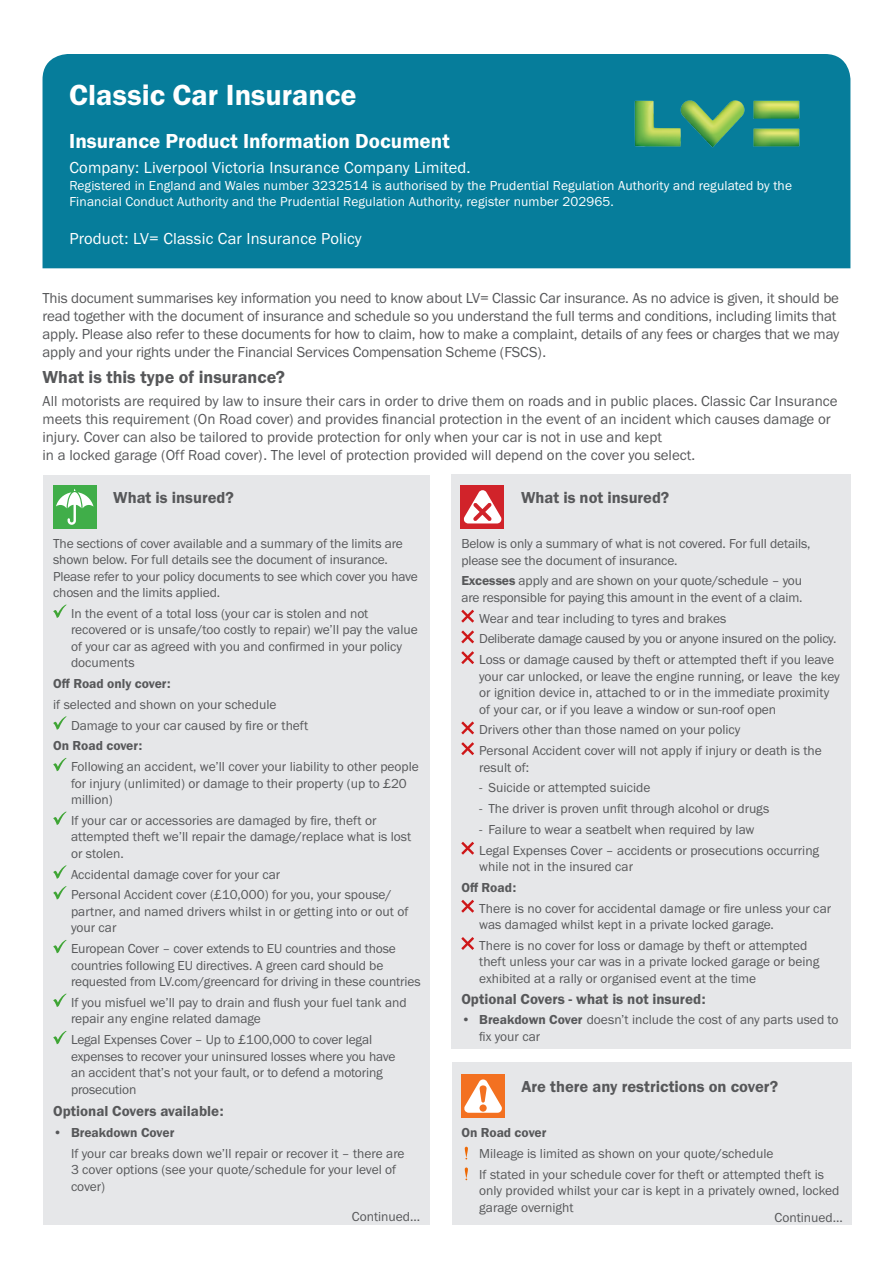
<style>
.page{position:relative;width:893px;height:1263px;background:#fff}
.page>*{position:absolute;margin:0;border:0;box-sizing:border-box;transform-origin:0 0}
.t1{font:30.15px "Franklin Gothic URW Dem";color:#fff}
.t2{font:21px "Franklin Gothic URW Dem";color:#fff}
.t3{font:18px "Franklin Gothic URW Dem";color:#57585a}
.t4{font:16.5px "Franklin Gothic URW Boo";letter-spacing:.01em;color:#fff}
.t5{font:16.5px "Franklin Gothic URW Dem";color:#57585a}
.t6{font:15px/18px "Franklin Gothic URW Boo";letter-spacing:-.01em;color:#57585a}
.t7{font:15px "Franklin Gothic URW Dem";color:#57585a}
.t8{font:13.5px/16.5px "Franklin Gothic URW Boo";letter-spacing:-.005em;color:#57585a}
.t9{font:13.5px/16.2px "Franklin Gothic URW Boo";letter-spacing:.01em;color:#fff}
.t10{font:13.5px "Franklin Gothic URW Dem";color:#57585a}
.s1{font-family:"Franklin Gothic URW Dem"}
</style>
<div class="page">
<div style="left:43px;top:54px;width:807px;height:214px;background:#067d9b"></div>
<div style="left:43px;top:475px;width:386px;height:749px;background:#e6e7e9"></div>
<div style="left:53px;top:485px;width:43px;height:43px;background:#40ae49"></div>
<svg style="left:56px;top:489px;width:38px;height:36px"></svg>
<svg style="left:53px;top:604px;width:14px;height:14px"></svg>
<svg style="left:53px;top:716px;width:14px;height:14px"></svg>
<svg style="left:53px;top:758px;width:14px;height:13px"></svg>
<svg style="left:53px;top:811px;width:14px;height:14px"></svg>
<svg style="left:53px;top:865px;width:14px;height:14px"></svg>
<svg style="left:53px;top:886px;width:14px;height:13px"></svg>
<svg style="left:53px;top:940px;width:14px;height:13px"></svg>
<svg style="left:53px;top:993px;width:14px;height:14px"></svg>
<svg style="left:53px;top:1031px;width:14px;height:13px"></svg>
<div style="left:451px;top:475px;width:399px;height:574px;background:#e6e7e9"></div>
<div style="left:461px;top:485px;width:43px;height:43px;background:#d1232a"></div>
<svg style="left:464px;top:490px;width:37px;height:33px"></svg>
<svg style="left:461px;top:610px;width:13px;height:13px"></svg>
<svg style="left:461px;top:630px;width:13px;height:13px"></svg>
<svg style="left:461px;top:651px;width:13px;height:13px"></svg>
<svg style="left:461px;top:721px;width:13px;height:13px"></svg>
<svg style="left:461px;top:742px;width:13px;height:13px"></svg>
<svg style="left:461px;top:842px;width:13px;height:13px"></svg>
<svg style="left:461px;top:900px;width:13px;height:13px"></svg>
<svg style="left:461px;top:937px;width:13px;height:13px"></svg>
<div style="left:452px;top:1062px;width:400px;height:162px;background:#e6e7e9"></div>
<div style="left:461px;top:1074px;width:43px;height:43px;background:#f37121"></div>
<svg style="left:464px;top:1079px;width:38px;height:34px"></svg>
<svg style="left:465px;top:1147px;width:3px;height:12px"></svg>
<svg style="left:465px;top:1167px;width:3px;height:13px"></svg>
<img style="left:589px;top:56px;width:255px;height:136px">
<p class="t1" style="left:69px;top:77px;width:289px">Classic Car Insurance</p>
<p class="t2" style="left:69px;top:128px;width:382px">Insurance Product Information Document</p>
<p class="t4" style="left:69px;top:158px;width:403px">Company: Liverpool Victoria Insurance Company Limited.</p>
<p class="t9" style="left:69px;top:177px;width:724px">Registered in England and Wales number 3232514 is authorised by the Prudential Regulation Authority and regulated by the<br>Financial Conduct Authority and the Prudential Regulation Authority, register number 202965.</p>
<p class="t4" style="left:69px;top:228px;width:294px">Product: LV= Classic Car Insurance Policy</p>
<p class="t6" style="left:43px;top:289px;width:798px">This document summarises key information you need to know about LV= Classic Car insurance. As no advice is given, it should be read together with the document of insurance and schedule so you understand the full terms and conditions, including limits that apply. Please also refer to these documents for how to claim, how to make a complaint, details of any fees or charges that we may apply and your rights under the Financial Services Compensation Scheme (FSCS).</p>
<p class="t3" style="left:43px;top:366px;width:244px">What is this type of insurance?</p>
<p class="t6" style="left:43px;top:391px;width:797px">All motorists are required by law to insure their cars in order to drive them on roads and in public places. Classic Car Insurance meets this requirement (On Road cover) and provides financial protection in the event of an incident which causes damage or injury. Cover can also be tailored to provide protection for only when your car is not in use and kept<br>in a locked garage (Off Road cover). The level of protection provided will depend on the cover you select.</p>
<p class="t5" style="left:113px;top:487px;width:122px">What is insured?</p>
<p class="t5" style="left:521px;top:487px;width:150px">What is not insured?</p>
<p class="t8" style="left:461px;top:535px;width:351px">Below is only a summary of what is not covered. For full details, please see the document of insurance.</p>
<p class="t8" style="left:461px;top:572px;width:343px"><span class="s1">Excesses</span> apply and are shown on your quote/schedule – you are responsible for paying this amount in the event of a claim.</p>
<p class="t8" style="left:479px;top:609px;width:249px">Wear and tear including to tyres and brakes</p>
<p class="t8" style="left:479px;top:630px;width:359px">Deliberate damage caused by you or anyone insured on the policy.</p>
<p class="t8" style="left:479px;top:651px;width:362px">Loss or damage caused by theft or attempted theft if you leave your car unlocked, or leave the engine running, or leave the key or ignition device in, attached to or in the immediate proximity of your car, or if you leave a window or sun-roof open</p>
<p class="t8" style="left:479px;top:721px;width:263px">Drivers other than those named on your policy</p>
<p class="t8" style="left:479px;top:742px;width:344px">Personal Accident cover will not apply if injury or death is the result of:</p>
<p class="t8" style="left:479px;top:779px;width:173px">- Suicide or attempted suicide</p>
<p class="t8" style="left:479px;top:800px;width:292px">- The driver is proven unfit through alcohol or drugs</p>
<p class="t8" style="left:479px;top:821px;width:277px">- Failure to wear a seatbelt when required by law</p>
<p class="t8" style="left:479px;top:841px;width:341px">Legal Expenses Cover – accidents or prosecutions occurring while not in the insured car</p>
<p class="t10" style="left:461px;top:879px;width:56px">Off Road:</p>
<p class="t8" style="left:479px;top:900px;width:353px">There is no cover for accidental damage or fire unless your car was damaged whilst kept in a private locked garage.</p>
<p class="t8" style="left:479px;top:937px;width:342px">There is no cover for loss or damage by theft or attempted theft unless your car was in a private locked garage or being exhibited at a rally or organised event at the time</p>
<p class="t7" style="left:461px;top:989px;width:246px">Optional Covers - what is not insured:</p>
<p class="t8" style="left:479px;top:1011px;width:361px;text-indent:-18px"><span class="s1">• Breakdown Cover</span> doesn’t include the cost of any parts used to fix your car</p>
<p class="t5" style="left:522px;top:1076px;width:258px">Are there any restrictions on cover?</p>
<p class="t10" style="left:461px;top:1124px;width:87px">On Road cover</p>
<p class="t8" style="left:479px;top:1145px;width:296px">Mileage is limited as shown on your quote/schedule</p>
<p class="t8" style="left:479px;top:1166px;width:362px">If stated in your schedule cover for theft or attempted theft is only provided whilst your car is kept in a privately owned, locked garage overnight</p>
<p class="t8" style="left:352px;top:1208px;width:70px">Continued...</p>
<p class="t8" style="left:774px;top:1209px;width:70px">Continued...</p>
<p class="t8" style="left:53px;top:535px;width:366px">The sections of cover available and a summary of the limits are shown below. For full details see the document of insurance.<br>Please refer to your policy documents to see which cover you have chosen and the limits applied.</p>
<p class="t8" style="left:71px;top:605px;width:348px">In the event of a total loss (your car is stolen and not recovered or is unsafe/too costly to repair) we’ll pay the value of your car as agreed with you and confirmed in your policy documents</p>
<p class="t10" style="left:53px;top:675px;width:119px">Off Road only cover:</p>
<p class="t8" style="left:53px;top:696px;width:225px">if selected and shown on your schedule</p>
<p class="t8" style="left:71px;top:717px;width:239px">Damage to your car caused by fire or theft</p>
<p class="t10" style="left:53px;top:738px;width:91px">On Road cover:</p>
<p class="t8" style="left:71px;top:758px;width:349px">Following an accident, we’ll cover your liability to other people for injury (unlimited) or damage to their property (up to £20 million)</p>
<p class="t8" style="left:71px;top:812px;width:342px">If your car or accessories are damaged by fire, theft or attempted theft we’ll repair the damage/replace what is lost or stolen.</p>
<p class="t8" style="left:71px;top:866px;width:211px">Accidental damage cover for your car</p>
<p class="t8" style="left:71px;top:886px;width:339px">Personal Accident cover (£10,000) for you, your spouse/ partner, and named drivers whilst in or getting into or out of your car</p>
<p class="t8" style="left:71px;top:940px;width:351px">European Cover – cover extends to EU countries and those countries following EU directives. A green card should be requested from LV.com/greencard for driving in these countries</p>
<p class="t8" style="left:71px;top:994px;width:337px">If you misfuel we’ll pay to drain and flush your fuel tank and repair any engine related damage</p>
<p class="t8" style="left:71px;top:1031px;width:326px">Legal Expenses Cover – Up to £100,000 to cover legal expenses to recover your uninsured losses where you have an accident that’s not your fault, or to defend a motoring prosecution</p>
<p class="t7" style="left:53px;top:1102px;width:172px">Optional Covers available:</p>
<p class="t10" style="left:53px;top:1124px;width:123px">• Breakdown Cover</p>
<p class="t8" style="left:71px;top:1144px;width:335px">If your car breaks down we’ll repair or recover it – there are<br>3 cover options (see your quote/schedule for your level of cover)</p>
</div>
